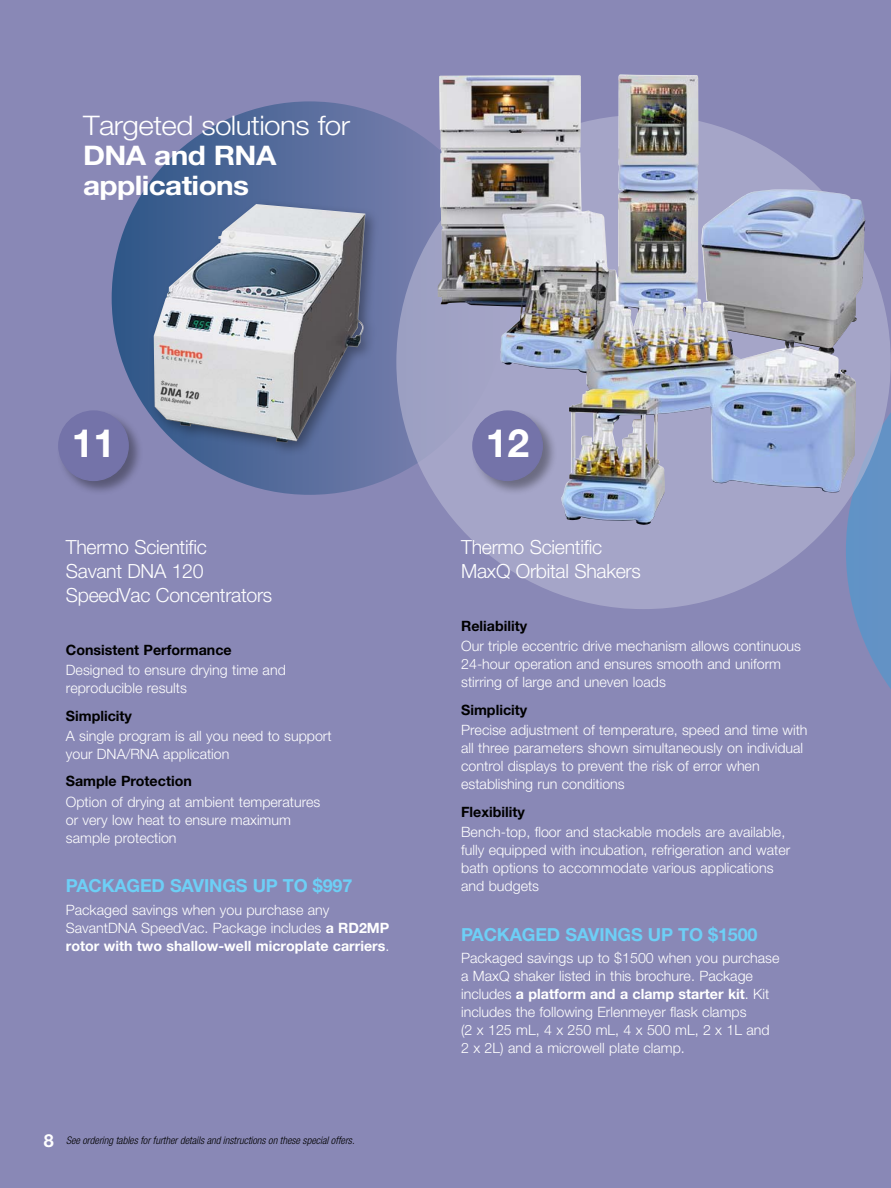
<style>
.page{position:relative;width:891px;height:1188px;background:#8988b6}
.page>*{position:absolute;margin:0;border:0;box-sizing:border-box;transform-origin:0 0}
.t1{font:700 39.15px "Helvetica Neue LT Std";color:#fff}
.t2{font:700 27px/30px "Helvetica Neue LT Std";letter-spacing:-.02em;color:#fff;scale:1.1 1}
.t3{font:300 27px "Helvetica Neue LT Std";letter-spacing:-.02em;color:#fff;scale:1.1 1}
.t4{font:300 19.5px/24px "Helvetica Neue LT Std";letter-spacing:-.015em;color:#fff}
.t5{font:700 18px "Helvetica Neue LT Std";letter-spacing:-.01em;color:#6dcff6}
.t6{font:300 14.25px/18px "Helvetica Neue LT Std";color:#fff}
.t7{font:700 14.25px "Helvetica Neue LT Std";color:#000}
.t8{font:italic 300 condensed 10.5px "Helvetica Neue LT Std";color:#000}
.s1{font-weight:700}
.s2{font-weight:700;font-style:normal;font-stretch:normal;font-size:18px;color:#fff}
</style>
<div class="page">
<svg style="left:846px;top:413px;width:45px;height:276px"></svg>
<svg style="left:112px;top:101px;width:396px;height:394px"></svg>
<div style="left:396px;top:115px;width:495px;height:494px;background:#a5a5c8;border-radius:50%"></div>
<div style="left:148px;top:199px;width:231px;height:258px;background:#000;opacity:.35"></div>
<img style="left:154px;top:204px;width:211px;height:239px">
<div style="left:57px;top:409px;width:87px;height:87px;background:#000;opacity:.35"></div>
<div style="left:59px;top:411px;width:69px;height:69px;background:#7473a9;border-radius:50%"></div>
<div style="left:58px;top:410px;width:71px;height:71px;border:1px solid #7473a9;border-radius:50%"></div>
<img style="left:438px;top:75px;width:418px;height:450px">
<h2 class="t3" style="left:83px;top:109px;width:244px">Targeted solutions for</h2>
<h2 class="t2" style="left:83px;top:140px;width:177px">DNA and RNA applications</h2>
<h1 class="t1" style="left:72px;top:419px;width:45px">11</h1>
<h1 class="t1" style="left:486px;top:419px;width:45px">12</h1>
<h3 class="t4" style="left:66px;top:535px;width:208px">Thermo Scientific<br>Savant DNA 120<br>SpeedVac Concentrators</h3>
<p class="t7" style="left:66px;top:641px;width:167px">Consistent Performance</p>
<p class="t6" style="left:66px;top:661px;width:222px">Designed to ensure drying time and reproducible results</p>
<p class="t7" style="left:66px;top:707px;width:68px">Simplicity</p>
<p class="t6" style="left:66px;top:726px;width:267px">A single program is all you need to support your DNA/RNA application</p>
<p class="t7" style="left:66px;top:772px;width:127px">Sample Protection</p>
<p class="t6" style="left:66px;top:792px;width:256px">Option of drying at ambient temperatures or very low heat to ensure maximum sample protection</p>
<p class="t5" style="left:66px;top:875px;width:288px">PACKAGED SAVIN GS up to $997</p>
<p class="t6" style="left:66px;top:900px;width:325px">Packaged savings when you purchase any<br>SavantDNA SpeedVac. Package includes <span class="s1">a RD2MP rotor with two shallow-well microplate carriers</span>.</p>
<p class="t8" style="left:44px;top:1135px;width:312px"><span class="s2">8</span> See ordering tables for further details and instructions on these special offers.</p>
<h3 class="t4" style="left:461px;top:535px;width:181px">Thermo Scientific<br>MaxQ Orbital Shakers</h3>
<p class="t7" style="left:461px;top:617px;width:68px">Reliability</p>
<p class="t6" style="left:461px;top:637px;width:341px">Our triple eccentric drive mechanism allows continuous<br>24-hour operation and ensures smooth and uniform stirring of large and uneven loads</p>
<p class="t7" style="left:461px;top:701px;width:68px">Simplicity</p>
<p class="t6" style="left:461px;top:721px;width:348px">Precise adjustment of temperature, speed and time with all three parameters shown simultaneously on individual control displays to prevent the risk of error when establishing run conditions</p>
<p class="t7" style="left:461px;top:803px;width:65px">Flexibility</p>
<p class="t6" style="left:461px;top:822px;width:331px">Bench-top, floor and stackable models are available, fully equipped with incubation, refrigeration and water bath options to accommodate various applications and budgets</p>
<p class="t5" style="left:461px;top:923px;width:298px">PACKAGED SAVIN GS up to $1500</p>
<p class="t6" style="left:461px;top:949px;width:320px">Packaged savings up to $1500 when you purchase a MaxQ shaker listed in this brochure. Package includes <span class="s1">a platform and a clamp starter kit</span>. Kit includes the following Erlenmeyer flask clamps<br>(2 x 125 mL, 4 x 250 mL, 4 x 500 mL, 2 x 1L and 2 x 2L) and a microwell plate clamp.</p>
</div>
